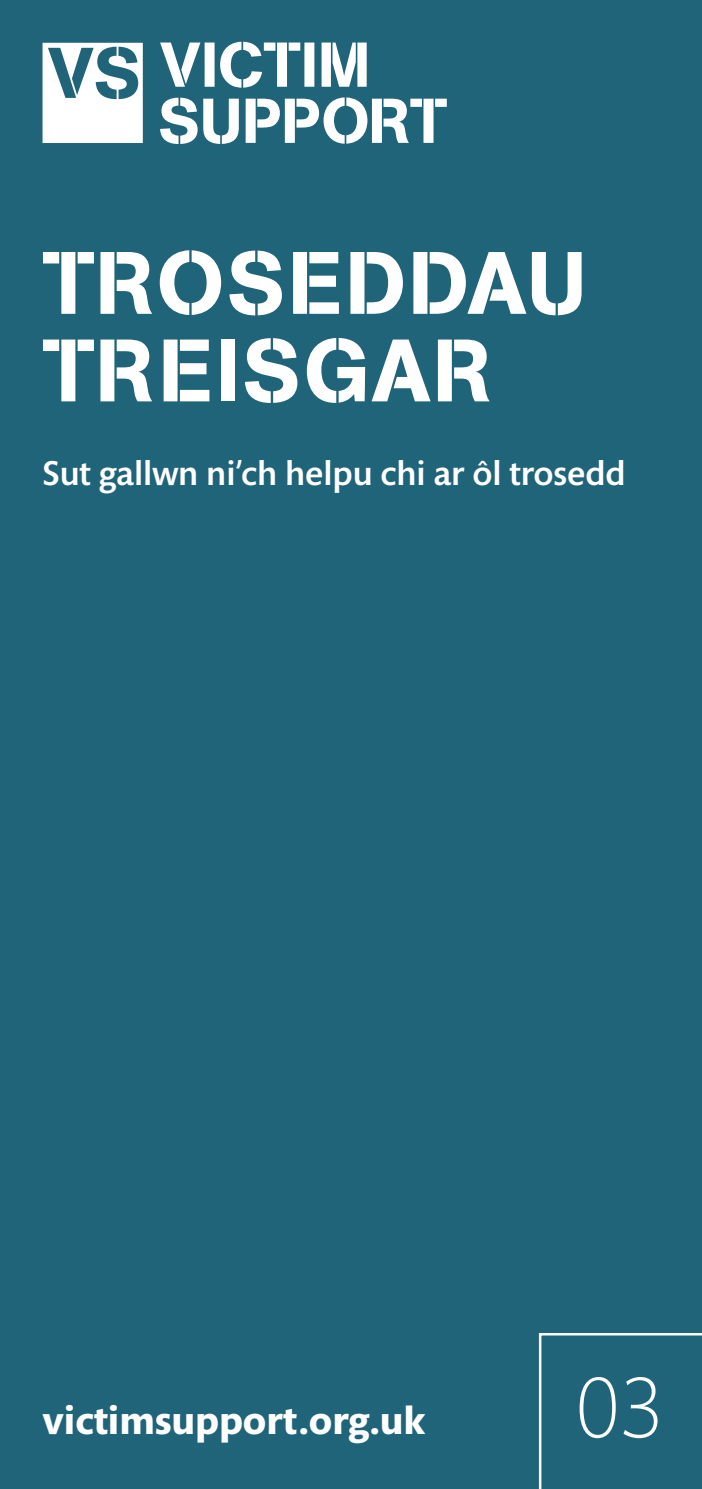
<style>
.page{position:relative;width:702px;height:1489px;background:#fff}
.page>*{position:absolute;margin:0;border:0;box-sizing:border-box;transform-origin:0 0}
.Leaflet_heading{font:87.5px/87.5px "AG Book Pro Stencil";letter-spacing:.03em;color:#fff}
.t1{font:300 87.5px "Mundo Sans Pro";color:#fff}
.Address_text_white{font:700 40px "Mundo Sans Pro";color:#fff}
.t2{font:500 35px "Mundo Sans Std";color:#fff}
</style>
<div class="page">
<div style="left:0;top:0;width:702px;height:1488px;background:#1f6479"></div>
<svg style="left:43px;top:43px;width:100px;height:100px"></svg>
<svg style="left:160px;top:42px;width:206px;height:46px"></svg>
<svg style="left:160px;top:97px;width:287px;height:47px"></svg>
<svg style="left:539px;top:1333px;width:163px;height:155px"></svg>
<p class="Leaflet_heading" style="left:43px;top:239px;width:544px">TROSEDDAU<br>TREISGAR</p>
<p class="t2" style="left:43px;top:454px;width:584px">Sut gallwn ni’ch helpu chi ar ôl trosedd</p>
<p class="Address_text_white" style="left:43px;top:1394px;width:384px">victimsupport.org.uk</p>
<p class="t1" style="left:575px;top:1351px;width:90px">03</p>
</div>
